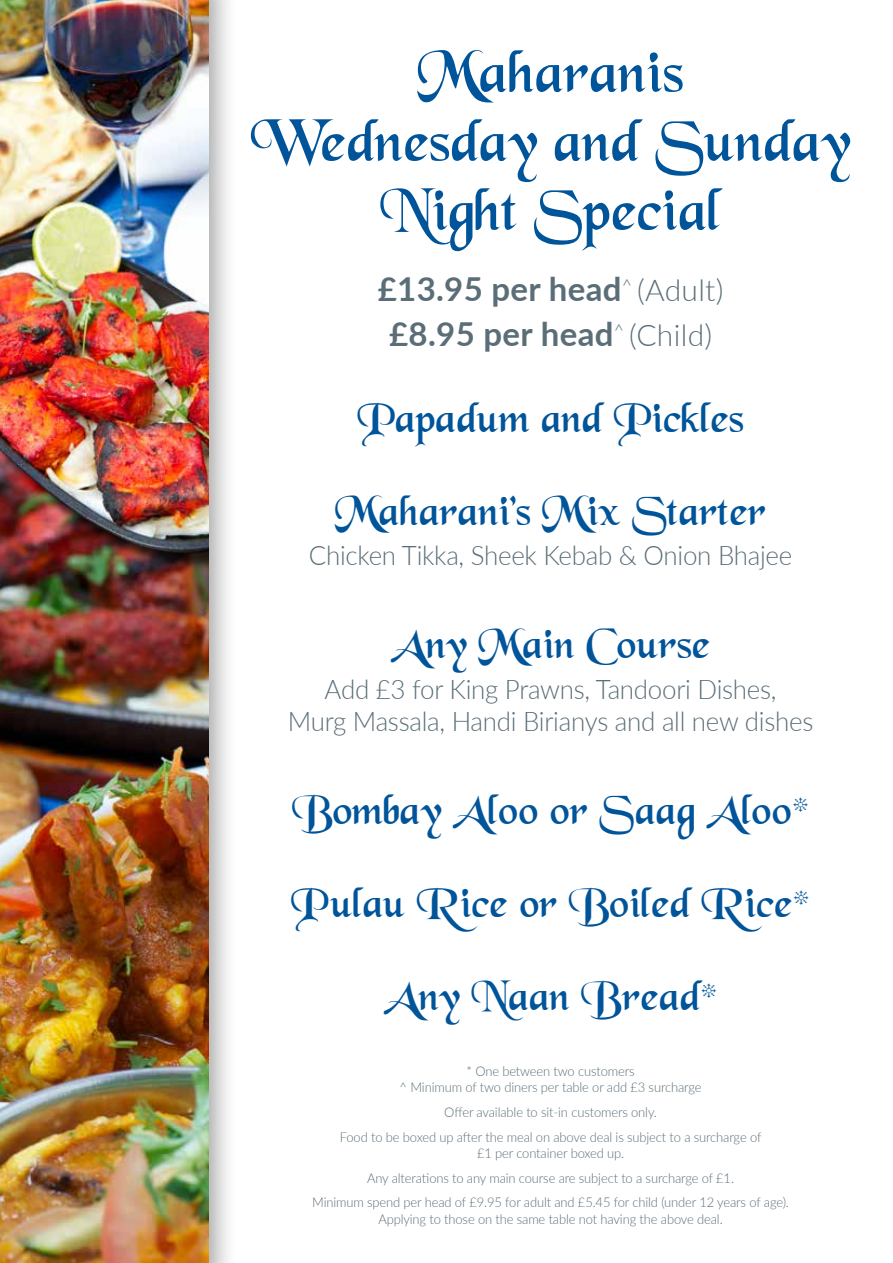
<style>
.page{position:relative;width:893px;height:1263px;background:#fff}
.page>*{position:absolute;margin:0;border:0;box-sizing:border-box;transform-origin:0 0}
.t1{font:63px/69px "Black Chancery";color:#00549a;text-align:center}
.t2{font:45px/93px "Black Chancery";color:#00549a;text-align:center}
.t3{font:700 33px/45px "Lato";letter-spacing:.01em;color:#5b6e78;text-align:center}
.t4{font:300 27px/32.4px "Lato";letter-spacing:-.01em;color:#5b6e78;text-align:center;scale:.96 1}
.t5{font:300 13.5px/24.8px "Lato";letter-spacing:-.01em;color:#5b6e78;text-align:center;scale:.96 1}
.s1{font-weight:300;font-size:30px}
</style>
<div class="page">
<div style="left:0;top:0;width:238px;height:1263px;background:#000;opacity:.35"></div>
<img style="left:0;top:587px;width:208px;height:676px">
<img style="left:0;top:0;width:208px;height:587px">
<h1 class="t1" style="left:251px;top:47px;width:602px">Maharanis<br>Wednesday and Sunday<br>Night Special</h1>
<h3 class="t3" style="left:378px;top:265px;width:347px">£13.95 per head<sup>^</sup> <span class="s1">(Adult) </span>£8.95 per head<sup>^</sup> <span class="s1">(Child)</span></h3>
<h2 class="t2" style="left:335px;top:378px;width:433px">Papadum and Pickles<br>Maharani’s Mix Starter</h2>
<h3 class="t4" style="left:309px;top:538px;width:505px">Chicken Tikka, Sheek Kebab &amp; Onion Bhajee</h3>
<h2 class="t2" style="left:391px;top:604px;width:321px">Any Main Course</h2>
<h3 class="t4" style="left:288px;top:672px;width:549px">Add £3 for King Prawns, Tandoori Dishes,<br>Murg Massala, Handi Birianys and all new dishes</h3>
<h2 class="t2" style="left:291px;top:770px;width:520px">Bombay Aloo or Saag Aloo<sup>*<br></sup>Pulau Rice or Boiled Rice<sup>*<br></sup>Any Naan Bread<sup>*</sup></h2>
<p class="t5" style="left:400px;top:1063px;width:316px;line-height:16.2px">* One between two customers<br>^ Minimum of two diners per table or add £3 surcharge</p>
<p class="t5" style="left:340px;top:1099px;width:441px">Offer available to sit-in customers only.<br>Food to be boxed up after the meal on above deal is subject to a surcharge of</p>
<p class="t5" style="left:312px;top:1140px;width:498px">£1 per container boxed up.<br>Any alterations to any main course are subject to a surcharge of £1.<br>Minimum spend per head of £9.95 for adult and £5.45 for child (under 12 years of age).</p>
<p class="t5" style="left:378px;top:1206px;width:360px">Applying to those on the same table not having the above deal.</p>
</div>
